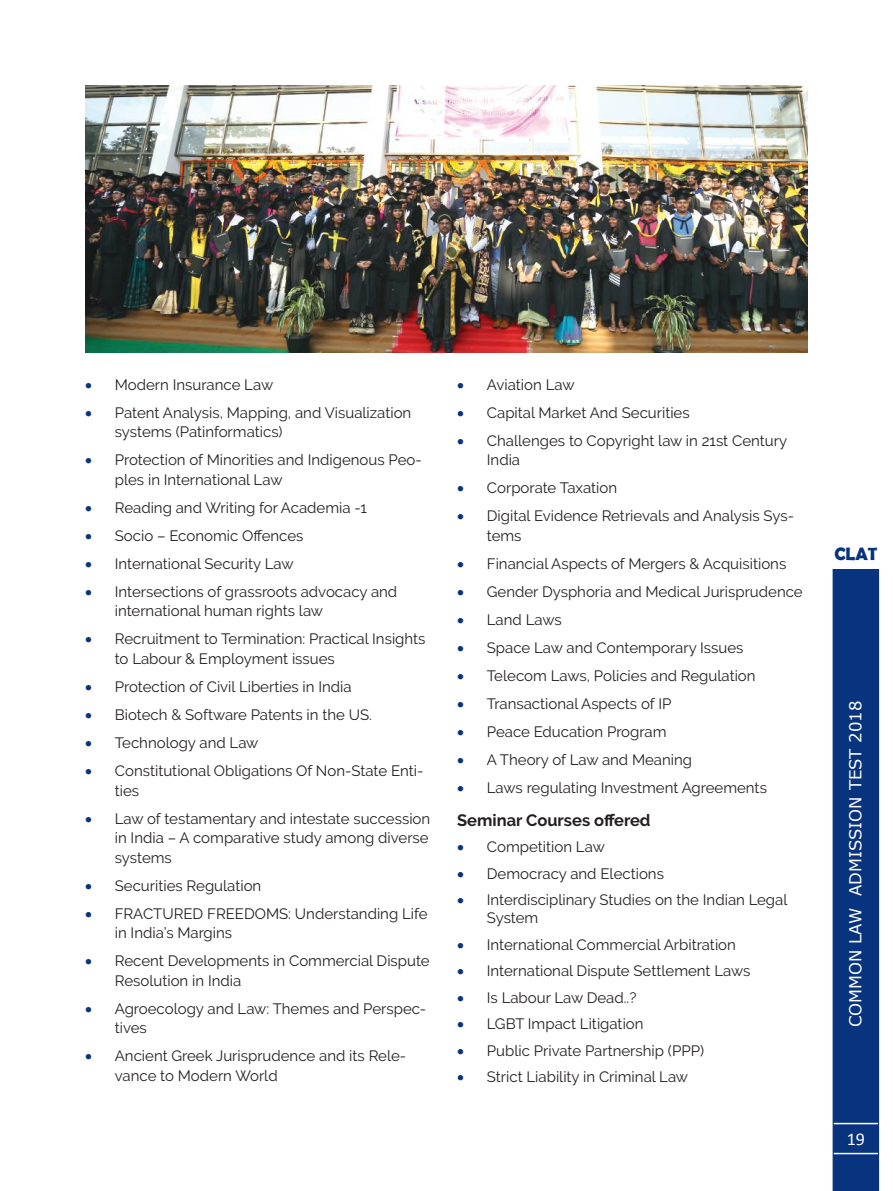
<style>
.page{position:relative;width:893px;height:1191px;background:#fff}
.page>*{position:absolute;margin:0;border:0;box-sizing:border-box;transform-origin:0 0}
.t1{font:700 18px "Berlin Sans FB Demi";color:#07337f}
.t2{font:18px "Calibri";color:#fff}
.t3{font:16.5px "MS Reference Sans Serif";color:#fff}
.t4{font:700 16.5px "Raleway";color:#241f1f}
.t5{font:15px/19.5px "Raleway";color:#241f1f}
.s1{color:#07337f}
</style>
<div class="page">
<div style="left:832px;top:569px;width:48px;height:622px;background:#07337f"></div>
<hr style="left:834px;top:1122px;width:44px;height:2px;background:#fff">
<hr style="left:834px;top:1152px;width:44px;height:2px;background:#fff">
<img style="left:85px;top:85px;width:723px;height:267px">
<p class="t5" style="left:85px;top:375px;width:190px"><span class="s1">•</span> Modern Insurance Law</p>
<p class="t5" style="left:115px;top:403px;width:298px;text-indent:-30px"><span class="s1">•</span> Patent Analysis, Mapping, and Visualization systems (Patinformatics)</p>
<p class="t5" style="left:115px;top:450px;width:308px;text-indent:-30px"><span class="s1">•</span> Protection of Minorities and Indigenous Peo&shy;ples in International Law</p>
<p class="t5" style="left:85px;top:498px;width:283px"><span class="s1">•</span> Reading and Writing for Academia -1</p>
<p class="t5" style="left:85px;top:526px;width:220px"><span class="s1">•</span> Socio – Economic Offences</p>
<p class="t5" style="left:85px;top:554px;width:210px"><span class="s1">•</span> International Security Law</p>
<p class="t5" style="left:115px;top:582px;width:284px;text-indent:-30px"><span class="s1">•</span> Intersections of grassroots advocacy and international human rights law</p>
<p class="t5" style="left:115px;top:629px;width:312px;text-indent:-30px"><span class="s1">•</span> Recruitment to Termination: Practical Insights to Labour &amp; Employment issues</p>
<p class="t5" style="left:85px;top:677px;width:268px"><span class="s1">•</span> Protection of Civil Liberties in India</p>
<p class="t5" style="left:85px;top:705px;width:289px"><span class="s1">•</span> Biotech &amp; Software Patents in the US.</p>
<p class="t5" style="left:85px;top:733px;width:175px"><span class="s1">•</span> Technology and Law</p>
<p class="t5" style="left:115px;top:761px;width:310px;text-indent:-30px"><span class="s1">•</span> Constitutional Obligations Of Non-State Enti&shy;ties</p>
<p class="t5" style="left:115px;top:808px;width:317px;text-align:justify;text-indent:-30px"><span class="s1">•</span> Law of testamentary and intestate succession in India – A comparative study among diverse systems</p>
<p class="t5" style="left:85px;top:875px;width:178px"><span class="s1">•</span> Securities Regulation</p>
<p class="t5" style="left:115px;top:903px;width:314px;text-indent:-30px"><span class="s1">•</span> FRACTURED FREEDOMS: Understanding Life in India’s Margins</p>
<p class="t5" style="left:115px;top:951px;width:316px;text-indent:-30px"><span class="s1">•</span> Recent Developments in Commercial Dispute<br>Resolution in India</p>
<p class="t5" style="left:115px;top:998px;width:313px;text-indent:-30px"><span class="s1">•</span> Agroecology and Law: Themes and Perspec&shy;tives</p>
<p class="t5" style="left:115px;top:1046px;width:293px;text-indent:-30px"><span class="s1">•</span> Ancient Greek Jurisprudence and its Rele&shy;vance to Modern World</p>
<p class="t5" style="left:457px;top:375px;width:119px"><span class="s1">•</span> Aviation Law</p>
<p class="t5" style="left:457px;top:403px;width:234px"><span class="s1">•</span> Capital Market And Securities</p>
<p class="t5" style="left:487px;top:431px;width:302px;text-indent:-30px"><span class="s1">•</span> Challenges to Copyright law in 21st Century<br>India</p>
<p class="t5" style="left:457px;top:478px;width:161px"><span class="s1">•</span> Corporate Taxation</p>
<p class="t5" style="left:487px;top:506px;width:309px;text-indent:-30px"><span class="s1">•</span> Digital Evidence Retrievals and Analysis Sys&shy;tems</p>
<p class="t5" style="left:457px;top:554px;width:331px"><span class="s1">•</span> Financial Aspects of Mergers &amp; Acquisitions</p>
<p class="t5" style="left:457px;top:582px;width:347px"><span class="s1">•</span> Gender Dysphoria and Medical Jurisprudence</p>
<p class="t5" style="left:457px;top:610px;width:106px"><span class="s1">•</span> Land Laws</p>
<p class="t5" style="left:457px;top:638px;width:288px"><span class="s1">•</span> Space Law and Contemporary Issues</p>
<p class="t5" style="left:457px;top:666px;width:300px"><span class="s1">•</span> Telecom Laws, Policies and Regulation</p>
<p class="t5" style="left:457px;top:694px;width:216px"><span class="s1">•</span> Transactional Aspects of IP</p>
<p class="t5" style="left:457px;top:722px;width:211px"><span class="s1">•</span> Peace Education Program</p>
<p class="t5" style="left:457px;top:750px;width:237px"><span class="s1">•</span> A Theory of Law and Meaning</p>
<p class="t5" style="left:457px;top:778px;width:311px"><span class="s1">•</span> Laws regulating Investment Agreements</p>
<p class="t4" style="left:457px;top:810px;width:195px">Seminar Courses offered</p>
<p class="t5" style="left:457px;top:837px;width:149px"><span class="s1">•</span> Competition Law</p>
<p class="t5" style="left:457px;top:863px;width:208px"><span class="s1">•</span> Democracy and Elections</p>
<p class="t5" style="left:487px;top:890px;width:302px;line-height:18px;text-indent:-30px"><span class="s1">•</span> Interdisciplinary Studies on the Indian Legal<br>System</p>
<p class="t5" style="left:457px;top:934px;width:280px"><span class="s1">•</span> International Commercial Arbitration</p>
<p class="t5" style="left:457px;top:961px;width:295px"><span class="s1">•</span> International Dispute Settlement Laws</p>
<p class="t5" style="left:457px;top:987px;width:181px"><span class="s1">•</span> Is Labour Law Dead..?</p>
<p class="t5" style="left:457px;top:1014px;width:188px"><span class="s1">•</span> LGBT Impact Litigation</p>
<p class="t5" style="left:457px;top:1040px;width:248px"><span class="s1">•</span> Public Private Partnership (PPP)</p>
<p class="t5" style="left:457px;top:1067px;width:233px"><span class="s1">•</span> Strict Liability in Criminal Law</p>
<p class="t1" style="left:834px;top:543px;width:45px">CLAT</p>
<p class="t3" style="left:845px;top:1027px;width:328px;rotate:-90deg">COMMON LAW ADMISSION TEST 2018</p>
<p class="t2" style="left:847px;top:1128px;width:20px">19</p>
</div>
